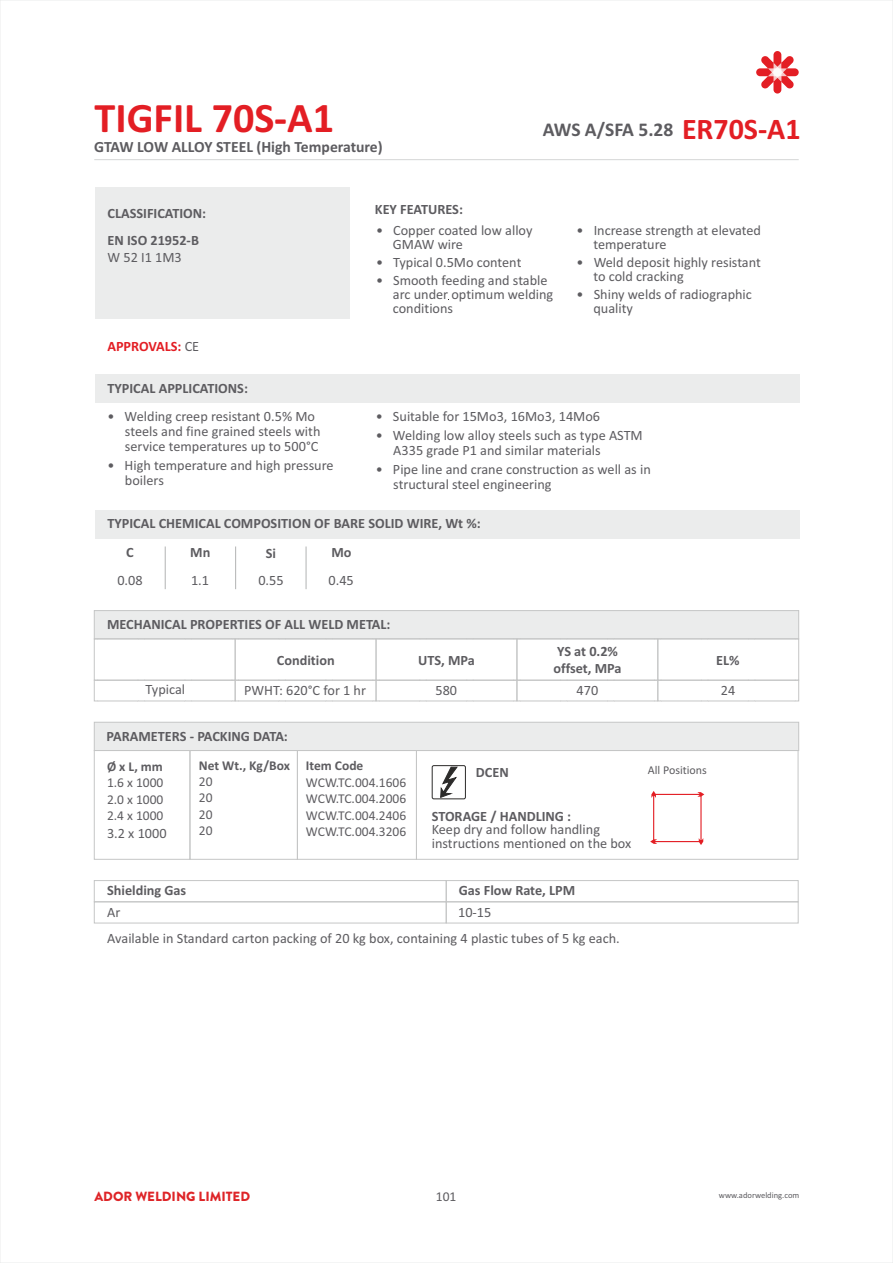
<style>
.page{position:relative;width:893px;height:1263px;background:#fff}
.page>*{position:absolute;margin:0;border:0;box-sizing:border-box;transform-origin:0 0}
.t1{font:700 42.3px "Calibri";color:#e31e24}
.t2{font:700 19.5px "Calibri";letter-spacing:-.005em;color:#5d5c60}
.t3{font:700 15.6px "Calibri";color:#5d5c60}
.t4{font:14.25px/14.2px "Calibri";color:#5d5c60}
.t5{font:700 14.25px/27px "Calibri";color:#5d5c60}
.t6{font:700 14.25px "Calibri";color:#e31e24}
.t7{font:13.5px/16.5px "Calibri";color:#5d5c60;text-align:justify}
.t8{font:700 13.5px "Calibri";color:#5d5c60}
.t9{font:900 13.35px "Brandon Grotesque";color:#de2427}
.t10{font:12px "Calibri";color:#5d5c60}
.t11{font:8.55px "Calibri";color:#5d5c60}
.s1{font-size:30px;color:#e31e24}
.s2{font-weight:400;color:#5d5c60}
</style>
<div class="page">
<div style="left:95px;top:187px;width:255px;height:132px;background:#ebecec"></div>
<div style="left:95px;top:510px;width:704px;height:28px;background:#ebecec"></div>
<div style="left:95px;top:374px;width:704px;height:28px;background:#ebecec"></div>
<hr style="left:165px;top:546px;width:1px;height:43px;background:#b2b3b3">
<hr style="left:306px;top:546px;width:1px;height:43px;background:#b2b3b3">
<hr style="left:235px;top:546px;width:1px;height:43px;background:#b2b3b3">
<div style="left:446px;top:880px;width:353px;height:22px;border:1px solid #c5c6c6"></div>
<div style="left:446px;top:901px;width:353px;height:22px;border:1px solid #c5c6c6"></div>
<div style="left:94px;top:880px;width:353px;height:22px;border:1px solid #c5c6c6"></div>
<div style="left:94px;top:901px;width:353px;height:22px;border:1px solid #c5c6c6"></div>
<svg style="left:93px;top:610px;width:706px;height:92px"></svg>
<svg style="left:93px;top:721px;width:706px;height:139px"></svg>
<hr style="left:94px;top:159px;width:705px;height:1px;background:#d9dada">
<svg style="left:756px;top:51px;width:43px;height:43px"></svg>
<h1 class="t1" style="left:95px;top:100px;width:241px">TIGFIL 70S-A1</h1>
<p class="t3" style="left:94px;top:140px;width:290px">GTAW LOW ALLOY STEEL (High Temperature)</p>
<h2 class="t2" style="left:543px;top:121px;width:259px">AWS A/SFA 5.28 <span class="s1">ER70S-A1</span></h2>
<p class="t5" style="left:108px;top:201px;width:100px">CLASSIFICATION:<br>EN ISO 21952-B</p>
<p class="t4" style="left:108px;top:252px;width:76px">W 52 I1 1M3</p>
<p class="t6" style="left:107px;top:340px;width:93px">APPROVALS: <span class="s2">CE</span></p>
<p class="t5" style="left:107px;top:375px;width:142px">TYPICAL APPLICATIONS:</p>
<p class="t4" style="left:125px;top:410px;width:197px;line-height:15px;text-indent:-17px">• Welding creep resistant 0.5% Mo steels and fine grained steels with service temperatures up to 500°C</p>
<p class="t4" style="left:125px;top:459px;width:210px;line-height:15px;text-indent:-17px">• High temperature and high pressure boilers</p>
<p class="t5" style="left:375px;top:197px;width:90px">KEY FEATURES:</p>
<p class="t4" style="left:393px;top:224px;width:141px;text-indent:-17px">• Copper coated low alloy<br>GMAW wire</p>
<p class="t4" style="left:376px;top:256px;width:147px">• Typical 0.5Mo content</p>
<p class="t4" style="left:393px;top:274px;width:162px;text-indent:-17px">• Smooth feeding and stable arc under optimum welding conditions</p>
<p class="t4" style="left:593px;top:224px;width:169px;text-indent:-17px">• Increase strength at elevated temperature</p>
<p class="t4" style="left:593px;top:256px;width:169px;text-indent:-17px">• Weld deposit highly resistant to cold cracking</p>
<p class="t4" style="left:593px;top:288px;width:160px;text-indent:-17px">• Shiny welds of radiographic quality</p>
<p class="t4" style="left:376px;top:411px;width:226px">• Suitable for 15Mo3, 16Mo3, 14Mo6</p>
<p class="t4" style="left:393px;top:429px;width:251px;line-height:15px;text-indent:-17px">• Welding low alloy steels such as type ASTM<br>A335 grade P1 and similar materials</p>
<p class="t4" style="left:393px;top:463px;width:259px;line-height:15px;text-indent:-17px">• Pipe line and crane construction as well as in structural steel engineering</p>
<p class="t5" style="left:107px;top:511px;width:375px">TYPICAL CHEMICAL COMPOSITION OF BARE SOLID WIRE, Wt %:</p>
<p class="t5" style="left:126px;top:540px;width:9px">C</p>
<p class="t5" style="left:190px;top:540px;width:22px">Mn</p>
<p class="t4" style="left:117px;top:575px;width:27px">0.08</p>
<p class="t4" style="left:191px;top:574px;width:20px">1.1</p>
<p class="t5" style="left:266px;top:540px;width:12px">Si</p>
<p class="t4" style="left:258px;top:575px;width:27px">0.55</p>
<p class="t5" style="left:331px;top:540px;width:22px">Mo</p>
<p class="t4" style="left:329px;top:574px;width:27px">0.45</p>
<p class="t5" style="left:107px;top:612px;width:285px">MECHANICAL PROPERTIES OF ALL WELD METAL:</p>
<p class="t5" style="left:277px;top:648px;width:59px">Condition</p>
<p class="t5" style="left:418px;top:648px;width:58px">UTS, MPa</p>
<p class="t5" style="left:716px;top:648px;width:25px">EL%</p>
<p class="t4" style="left:244px;top:685px;width:123px">PWHT: 620°C for 1 hr</p>
<p class="t4" style="left:577px;top:684px;width:23px">470</p>
<p class="t4" style="left:721px;top:684px;width:16px">24</p>
<p class="t5" style="left:554px;top:643px;width:69px;line-height:17.4px">YS at 0.2% offset, MPa</p>
<p class="t4" style="left:146px;top:683px;width:41px">Typical</p>
<p class="t4" style="left:436px;top:684px;width:23px">580</p>
<p class="t5" style="left:107px;top:724px;width:183px">PARAMETERS - PACKING DATA:</p>
<p class="t8" style="left:107px;top:761px;width:57px">Ø x L, mm</p>
<p class="t7" style="left:107px;top:776px;width:58px">1.6 x 1000<br>2.0 x 1000<br>2.4 x 1000</p>
<p class="t4" style="left:107px;top:827px;width:61px">3.2 x 1000</p>
<p class="t8" style="left:199px;top:759px;width:93px">Net Wt., Kg/Box</p>
<p class="t7" style="left:199px;top:774px;width:15px">20<br>20<br>20<br>20</p>
<p class="t8" style="left:306px;top:760px;width:59px">Item Code</p>
<p class="t7" style="left:306px;top:775px;width:102px">WCW.TC.004.1606<br>WCW.TC.004.2006<br>WCW.TC.004.2406<br>WCW.TC.004.3206</p>
<p class="t5" style="left:107px;top:878px;width:81px">Shielding Gas</p>
<p class="t4" style="left:107px;top:906px;width:15px">Ar</p>
<p class="t5" style="left:476px;top:760px;width:34px">DCEN</p>
<p class="t5" style="left:432px;top:804px;width:141px">STORAGE / HANDLING :</p>
<p class="t4" style="left:432px;top:824px;width:201px;line-height:13.4px">Keep dry and follow handling instructions mentioned on the box</p>
<p class="t5" style="left:459px;top:878px;width:118px">Gas Flow Rate, LPM</p>
<p class="t4" style="left:458px;top:906px;width:35px">10-15</p>
<p class="t4" style="left:107px;top:932px;width:514px">Available in Standard carton packing of 20 kg box, containing 4 plastic tubes of 5 kg each.</p>
<p class="t10" style="left:648px;top:765px;width:60px">All Positions</p>
<p class="t9" style="left:94px;top:1191px;width:157px">ADOR WELDING LIMITED</p>
<p class="t7" style="left:436px;top:1189px;width:22px">101</p>
<p class="t11" style="left:719px;top:1192px;width:82px">www.adorwelding.com</p>
</div>
